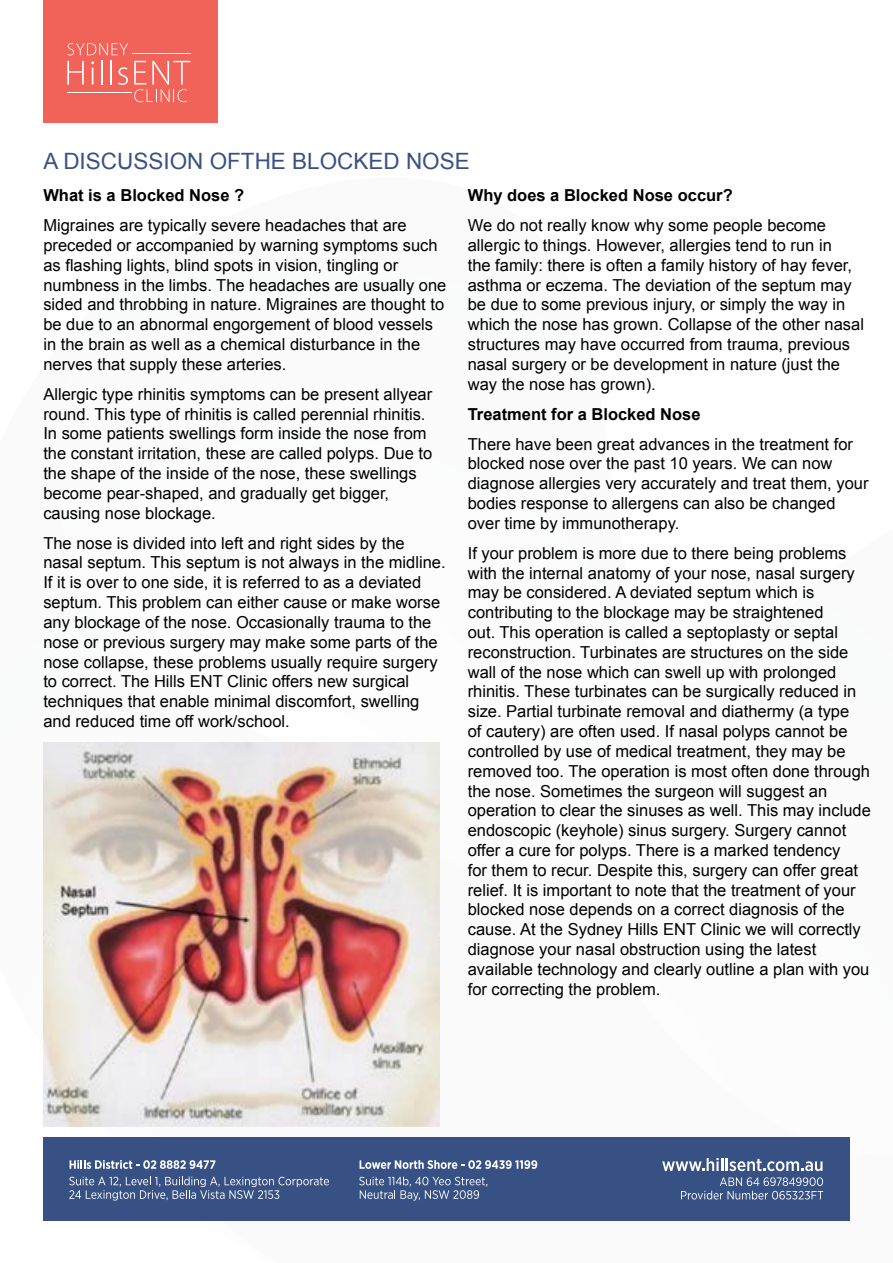
<style>
.page{position:relative;width:893px;height:1263px;background:#fff}
.page>*{position:absolute;margin:0;border:0;box-sizing:border-box;transform-origin:0 0}
.t1{font:22.5px "Arial";color:#395184}
.t2{font:16.5px/19.8px "Arial";color:#000}
.t3{font:700 16.5px "Arial";color:#000}
</style>
<div class="page">
<div style="left:43px;top:0;width:174px;height:123px;background:#f16358"></div>
<div style="left:43px;top:1137px;width:807px;height:84px;background:#385184"></div>
<svg style="left:67px;top:43px;width:61px;height:12px"></svg>
<hr style="left:67px;top:92px;width:65px;height:1px;background:#fff">
<svg style="left:67px;top:61px;width:17px;height:24px"></svg>
<svg style="left:91px;top:61px;width:3px;height:24px"></svg>
<hr style="left:101px;top:60px;width:2px;height:25px;background:#fff">
<hr style="left:110px;top:60px;width:2px;height:25px;background:#fff">
<svg style="left:118px;top:67px;width:10px;height:18px"></svg>
<hr style="left:132px;top:53px;width:58px;height:1px;background:#fff">
<svg style="left:134px;top:61px;width:56px;height:41px"></svg>
<svg style="left:70px;top:1160px;width:145px;height:9px"></svg>
<svg style="left:69px;top:1176px;width:260px;height:24px"></svg>
<svg style="left:662px;top:1158px;width:160px;height:13px"></svg>
<svg style="left:360px;top:1160px;width:177px;height:9px"></svg>
<svg style="left:359px;top:1176px;width:128px;height:24px"></svg>
<svg style="left:681px;top:1177px;width:142px;height:22px"></svg>
<img style="left:43px;top:742px;width:396px;height:385px">
<h1 class="t1" style="left:43px;top:147px;width:428px">A DISCUSSION OFTHE BLOCKED NOSE</h1>
<p class="t3" style="left:43px;top:185px;width:202px">What is a Blocked Nose ?</p>
<p class="t2" style="left:43px;top:216px;width:405px">Migraines are typically severe headaches that are preceded or accompanied by warning symptoms such as flashing lights, blind spots in vision, tingling or numbness in the limbs. The headaches are usually one sided and throbbing in nature. Migraines are thought to be due to an abnormal engorgement of blood vessels in the brain as well as a chemical disturbance in the nerves that supply these arteries.</p>
<p class="t2" style="left:43px;top:384px;width:390px">Allergic type rhinitis symptoms can be present allyear round. This type of rhinitis is called perennial rhinitis.<br>In some patients swellings form inside the nose from the constant irritation, these are called polyps. Due to the shape of the inside of the nose, these swellings become pear-shaped, and gradually get bigger, causing nose blockage.</p>
<p class="t2" style="left:43px;top:533px;width:404px">The nose is divided into left and right sides by the nasal septum. This septum is not always in the midline.<br>If it is over to one side, it is referred to as a deviated septum. This problem can either cause or make worse any blockage of the nose. Occasionally trauma to the nose or previous surgery may make some parts of the nose collapse, these problems usually require surgery to correct. The Hills ENT Clinic offers new surgical techniques that enable minimal discomfort, swelling and reduced time off work/school.</p>
<p class="t3" style="left:468px;top:185px;width:266px">Why does a Blocked Nose occur?</p>
<p class="t2" style="left:468px;top:216px;width:398px">We do not really know why some people become allergic to things. However, allergies tend to run in<br>the family: there is often a family history of hay fever, asthma or eczema. The deviation of the septum may be due to some previous injury, or simply the way in which the nose has grown. Collapse of the other nasal structures may have occurred from trauma, previous nasal surgery or be development in nature (just the way the nose has grown).</p>
<p class="t3" style="left:468px;top:403px;width:234px">Treatment for a Blocked Nose</p>
<p class="t2" style="left:468px;top:434px;width:402px">There have been great advances in the treatment for blocked nose over the past 10 years. We can now diagnose allergies very accurately and treat them, your bodies response to allergens can also be changed over time by immunotherapy.</p>
<p class="t2" style="left:468px;top:543px;width:405px">If your problem is more due to there being problems with the internal anatomy of your nose, nasal surgery may be considered. A deviated septum which is contributing to the blockage may be straightened<br>out. This operation is called a septoplasty or septal reconstruction. Turbinates are structures on the side wall of the nose which can swell up with prolonged rhinitis. These turbinates can be surgically reduced in size. Partial turbinate removal and diathermy (a type<br>of cautery) are often used. If nasal polyps cannot be controlled by use of medical treatment, they may be removed too. The operation is most often done through the nose. Sometimes the surgeon will suggest an operation to clear the sinuses as well. This may include endoscopic (keyhole) sinus surgery. Surgery cannot offer a cure for polyps. There is a marked tendency<br>for them to recur. Despite this, surgery can offer great relief. It is important to note that the treatment of your blocked nose depends on a correct diagnosis of the cause. At the Sydney Hills ENT Clinic we will correctly diagnose your nasal obstruction using the latest available technology and clearly outline a plan with you for correcting the problem.</p>
</div>
